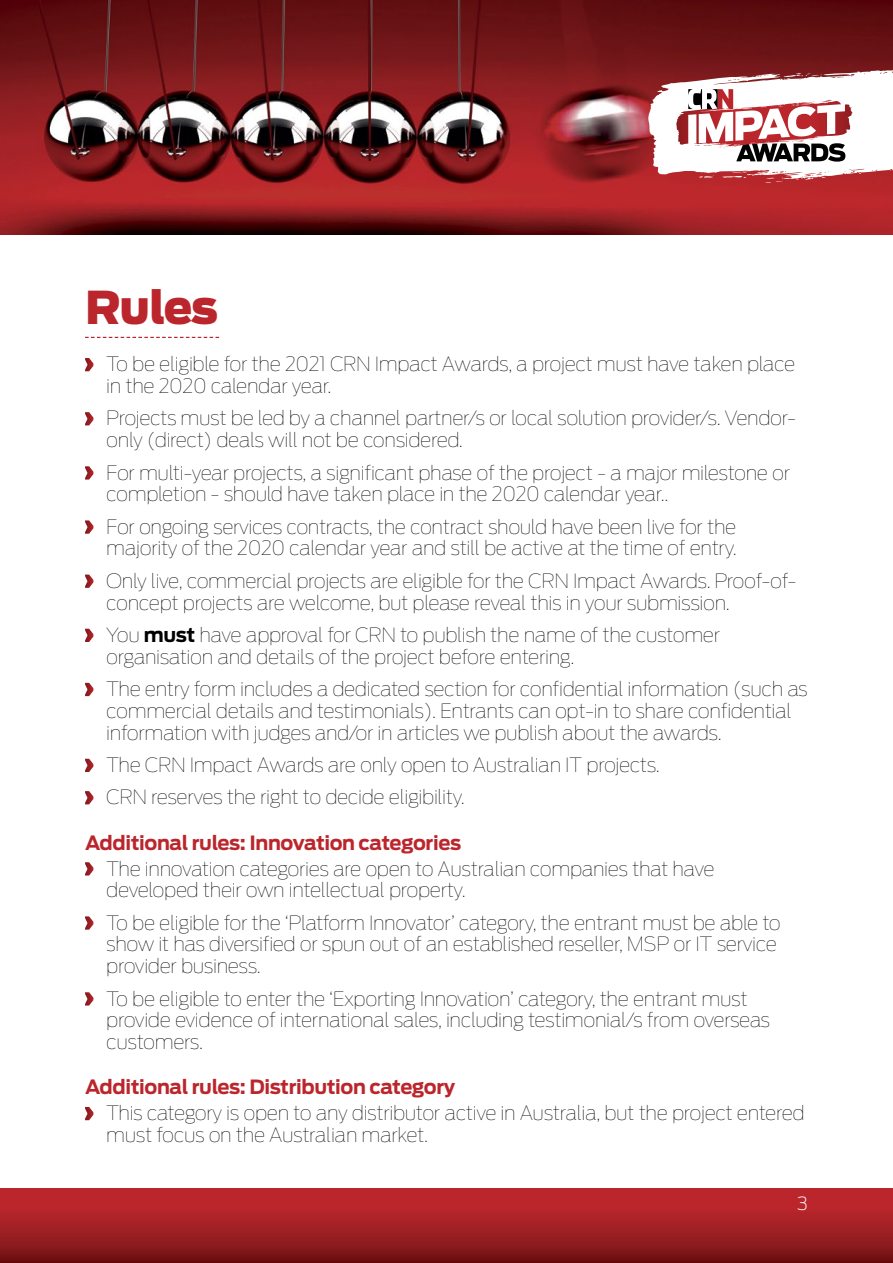
<style>
.page{position:relative;width:893px;height:1263px;background:#fff}
.page>*{position:absolute;margin:0;border:0;box-sizing:border-box;transform-origin:0 0}
.t1{font:900 45px "Antenna";letter-spacing:-.025em;color:#bb262c}
.t2{font:100 19.5px/21.8px "Antenna";letter-spacing:-.02em;color:#000}
.t3{font:700 19.5px "Antenna";letter-spacing:-.02em;color:#bb262c}
.t4{font:200 18px "Antenna";color:#fff}
.s1{font-weight:700}
</style>
<div class="page">
<img style="left:0;top:0;width:893px;height:234px">
<div style="left:0;top:1188px;width:893px;height:75px;background:linear-gradient(to bottom,#cb2b32,#751316)"></div>
<svg style="left:648px;top:53px;width:245px;height:130px"></svg>
<svg style="left:85px;top:337px;width:134px;height:1px"></svg>
<svg style="left:85px;top:358px;width:8px;height:13px"></svg>
<svg style="left:85px;top:412px;width:8px;height:13px"></svg>
<svg style="left:85px;top:466px;width:8px;height:14px"></svg>
<svg style="left:85px;top:520px;width:8px;height:14px"></svg>
<svg style="left:85px;top:574px;width:8px;height:14px"></svg>
<svg style="left:85px;top:629px;width:8px;height:13px"></svg>
<svg style="left:85px;top:683px;width:8px;height:13px"></svg>
<svg style="left:85px;top:759px;width:8px;height:13px"></svg>
<svg style="left:85px;top:791px;width:8px;height:13px"></svg>
<svg style="left:85px;top:862px;width:8px;height:13px"></svg>
<svg style="left:85px;top:916px;width:8px;height:14px"></svg>
<svg style="left:85px;top:992px;width:8px;height:13px"></svg>
<svg style="left:85px;top:1107px;width:8px;height:13px"></svg>
<h1 class="t1" style="left:85px;top:281px;width:135px">Rules</h1>
<p class="t2" style="left:106px;top:353px;width:690px">To be eligible for the 2021 CRN Impact Awards, a project must have taken place in the 2020 calendar year.</p>
<p class="t2" style="left:106px;top:407px;width:691px">Projects must be led by a channel partner/s or local solution provider/s. Vendor&shy;only (direct) deals will not be considered.</p>
<p class="t2" style="left:106px;top:462px;width:685px">For multi-year projects, a significant phase of the project - a major milestone or completion - should have taken place in the 2020 calendar year..</p>
<p class="t2" style="left:106px;top:516px;width:632px">For ongoing services contracts, the contract should have been live for the majority of the 2020 calendar year and still be active at the time of entry.</p>
<p class="t2" style="left:106px;top:570px;width:692px">Only live, commercial projects are eligible for the CRN Impact Awards. Proof-of&shy;concept projects are welcome, but please reveal this in your submission.</p>
<p class="t2" style="left:106px;top:624px;width:615px">You <span class="s1">must</span> have approval for CRN to publish the name of the customer organisation and details of the project before entering.</p>
<p class="t2" style="left:106px;top:678px;width:703px">The entry form includes a dedicated section for confidential information (such as commercial details and testimonials). Entrants can opt-in to share confidential information with judges and/or in articles we publish about the awards.</p>
<p class="t2" style="left:106px;top:749px;width:555px;line-height:32.4px">The CRN Impact Awards are only open to Australian IT projects.<br>CRN reserves the right to decide eligibility.</p>
<p class="t3" style="left:85px;top:831px;width:378px">Additional rules: Innovation categories</p>
<p class="t2" style="left:106px;top:858px;width:610px">The innovation categories are open to Australian companies that have developed their own intellectual property.</p>
<p class="t2" style="left:106px;top:912px;width:676px">To be eligible for the ‘Platform Innovator’ category, the entrant must be able to show it has diversified or spun out of an established reseller, MSP or IT service provider business.</p>
<p class="t2" style="left:106px;top:988px;width:665px">To be eligible to enter the ‘Exporting Innovation’ category, the entrant must provide evidence of international sales, including testimonial/s from overseas customers.</p>
<p class="t3" style="left:85px;top:1075px;width:372px">Additional rules: Distribution category</p>
<p class="t2" style="left:106px;top:1102px;width:700px">This category is open to any distributor active in Australia, but the project entered must focus on the Australian market.</p>
<p class="t4" style="left:797px;top:1193px;width:12px">3</p>
</div>
